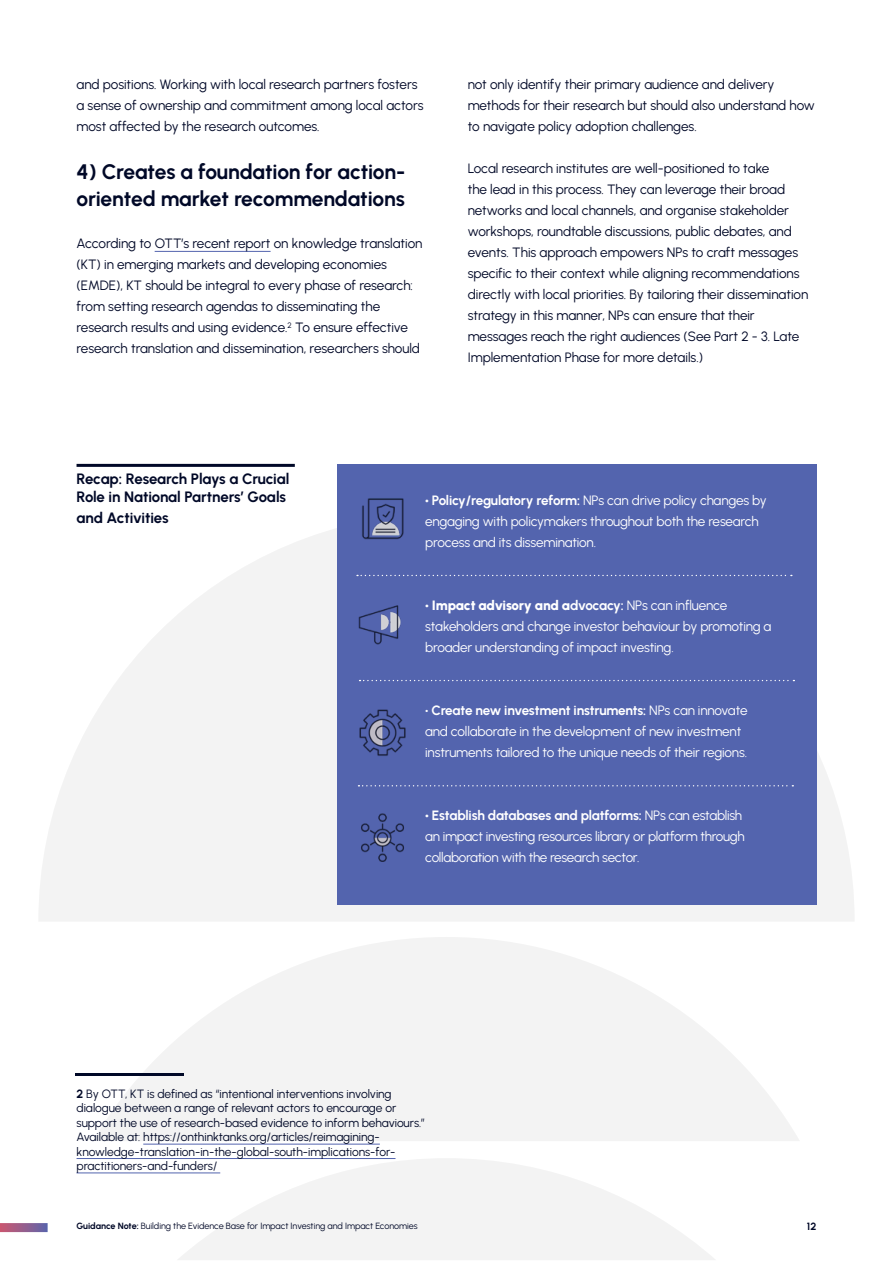
<style>
.page{position:relative;width:893px;height:1263px;background:#fff}
.page>*{position:absolute;margin:0;border:0;box-sizing:border-box;transform-origin:0 0}
.t1{font:700 21px/27px "Urbanist";letter-spacing:-.01em;color:#000827}
.t2{font:700 15px/18px "Urbanist";letter-spacing:-.01em;color:#000827}
.t3{font:13.5px/21px "Urbanist";letter-spacing:-.005em;color:#000827}
.t4{font:13.5px/21px "Urbanist";letter-spacing:-.02em;color:#fff}
.t5{font:12px/14.4px "Urbanist";letter-spacing:-.005em;color:#000827}
.t6{font:700 10.5px "Urbanist";color:#000827}
.t7{font:9px "Urbanist";letter-spacing:-.005em;color:#000827}
.s1{font-weight:900}
.s2{font-weight:700}
</style>
<div class="page">
<svg style="left:39px;top:513px;width:815px;height:408px;fill:#f3f3f3"></svg>
<svg style="left:93px;top:937px;width:706px;height:204px;fill:#f3f3f3"></svg>
<svg style="left:176px;top:1158px;width:539px;height:102px;fill:#f3f3f3"></svg>
<div style="left:337px;top:464px;width:479px;height:440px;background:#5364ae"></div>
<hr style="left:155px;top:251px;width:116px;height:1px;background:#5364ae">
<hr style="left:77px;top:464px;width:218px;height:3px;background:#000827">
<img style="left:359px;top:709px;width:47px;height:47px">
<img style="left:362px;top:498px;width:42px;height:42px">
<img style="left:358px;top:605px;width:43px;height:40px">
<img style="left:361px;top:813px;width:43px;height:49px">
<hr style="left:143px;top:1144px;width:237px;height:1px;background:#5364ae">
<hr style="left:77px;top:1158px;width:318px;height:1px;background:#5364ae">
<hr style="left:77px;top:1173px;width:143px;height:1px;background:#5364ae">
<hr style="left:75px;top:1073px;width:109px;height:2px;background:#000827">
<svg style="left:357px;top:575px;width:435px;height:1px"></svg>
<svg style="left:359px;top:680px;width:435px;height:1px"></svg>
<svg style="left:358px;top:785px;width:435px;height:1px"></svg>
<svg style="left:0;top:1223px;width:48px;height:9px"></svg>
<p class="t3" style="left:77px;top:74px;width:348px">and positions. Working with local research partners fosters a sense of ownership and commitment among local actors most affected by the research outcomes.</p>
<h1 class="t1" style="left:77px;top:158px;width:330px">4) Creates a foundation for action&shy;oriented market recommendations</h1>
<p class="t3" style="left:77px;top:233px;width:347px">According to OTT’s recent report on knowledge translation (KT) in emerging markets and developing economies (EMDE), KT should be integral to every phase of research: from setting research agendas to disseminating the research results and using evidence.<sup>2</sup> To ensure effective research translation and dissemination, researchers should</p>
<p class="t3" style="left:468px;top:74px;width:349px">not only identify their primary audience and delivery methods for their research but should also understand how to navigate policy adoption challenges.</p>
<p class="t3" style="left:468px;top:158px;width:342px">Local research institutes are well-positioned to take<br>the lead in this process. They can leverage their broad networks and local channels, and organise stakeholder workshops, roundtable discussions, public debates, and events. This approach empowers NPs to craft messages specific to their context while aligning recommendations directly with local priorities. By tailoring their dissemination strategy in this manner, NPs can ensure that their messages reach the right audiences (See Part 2 - 3. Late Implementation Phase for more details.)</p>
<p class="t2" style="left:77px;top:469px;width:214px">Recap: Research Plays a Crucial<br>Role in National Partners’ Goals</p>
<p class="t2" style="left:77px;top:508px;width:94px">and Activities</p>
<p class="t4" style="left:425px;top:489px;width:343px"><span class="s1">•</span> <span class="s2">Policy/regulatory reform:</span> NPs can drive policy changes by engaging with policymakers throughout both the research process and its dissemination.</p>
<p class="t4" style="left:425px;top:594px;width:348px"><span class="s1">• Impact advisory and a</span><span class="s2">dvocacy:</span> NPs can influence stakeholders and change investor behaviour by promoting a broader understanding of impact investing.</p>
<p class="t4" style="left:425px;top:699px;width:324px"><span class="s2">• Create new investment instruments:</span> NPs can innovate and collaborate in the development of new investment instruments tailored to the unique needs of their regions.</p>
<p class="t4" style="left:425px;top:804px;width:321px"><span class="s1">•</span> <span class="s2">Establish databases and platforms:</span> NPs can establish an impact investing resources library or platform through collaboration with the research sector.</p>
<p class="t5" style="left:77px;top:1086px;width:350px"><span class="s2">2</span> By OTT, KT is defined as “intentional interventions involving dialogue between a range of relevant actors to encourage or support the use of research-based evidence to inform behaviours.” Available at: https://onthinktanks.org/articles/reimagining&shy;knowledge-translation-in-the-global-south-implications-for&shy;practitioners-and-funders/</p>
<p class="t7" style="left:77px;top:1220px;width:343px"><span class="s2">Guidance Note:</span> Building the Evidence Base for Impact Investing and Impact Economies</p>
<p class="t6" style="left:807px;top:1219px;width:11px">12</p>
</div>
